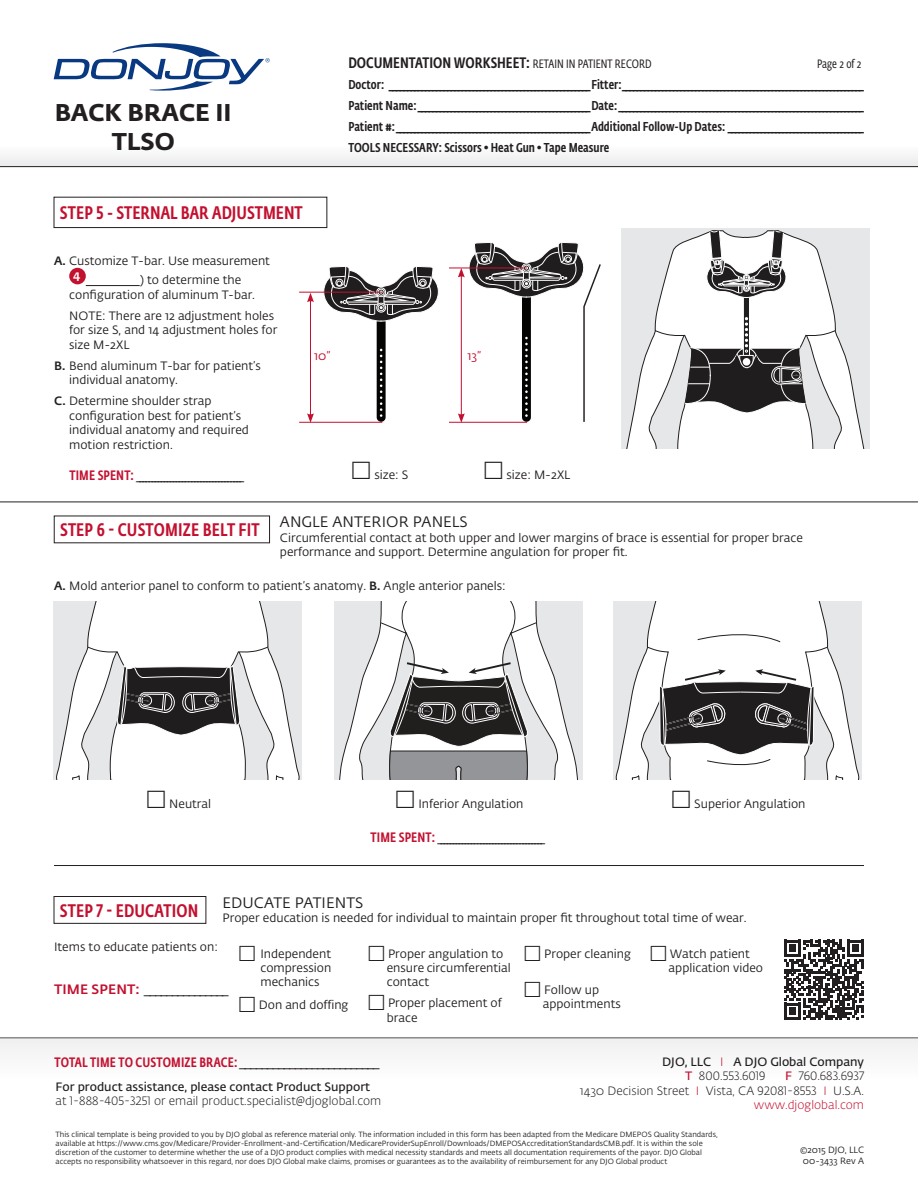
<style>
.page{position:relative;width:918px;height:1188px;background:#fff}
.page>*{position:absolute;margin:0;border:0;box-sizing:border-box;transform-origin:0 0}
.t1{font:700 24px/28.8px "Fedra Sans Alt Pro";color:#231f20;text-align:center}
.t2{font:500 18px "Fe Sa Cond Alt Pro";letter-spacing:.01em;color:#c3102f}
.t3{font:500 15px "Fe Sa Cond Alt Pro";color:#231f20}
.t4{font:15px "Fedra Sans Alt Pro";color:#231f20}
.t5{font:13.5px "Fe Sa Cond Alt Pro";color:#231f20}
.t6{font:500 13.5px "Fe Sa Cond Alt Pro";color:#c3102f}
.t7{font:13.5px "Fedra Sans Alt Pro";color:#231f20}
.t8{font:500 12.75px/21px "Fe Sa Cond Alt Pro";color:#231f20;text-align:justify}
.t9{font:12px/14.4px "Fedra Sans Alt Pro";color:#231f20}
.t10{font:300 12px/14.4px "Fedra Sans Alt Pro";color:#231f20;text-align:right}
.t11{font:600 12px/14.4px "Fedra Sans Alt Pro";color:#231f20}
.t12{font:12px "Fe Sa Cond Alt Pro";color:#231f20}
.t13{font:12px "Fedra Sans Alt Pro";color:#c3102f}
.t14{font:9px/10.8px "Fedra Sans Alt Pro";color:#231f20;text-align:center}
.t15{font:7.5px/9px "Fedra Sans Alt Pro";color:#231f20}
.s1{font-weight:400;font-size:12px}
.s2{font-weight:500}
.s3{font-weight:500;color:#fff}
.s4{font-weight:500;color:#c3102f}
.s5{font-family:"Fedra Sans Alt Pro";font-weight:400;color:#231f20}
.s6{font-weight:300;color:#c3102f}
.s7{color:#c3102f}
.s8{font-weight:300}
.s9{font-weight:600;color:#c3102f}
</style>
<div class="page">
<div style="left:0;top:114px;width:918px;height:52px;background:linear-gradient(to bottom,#fff,#f2f2f3)"></div>
<svg style="left:54px;top:43px;width:216px;height:48px"></svg>
<hr style="left:0;top:166px;width:918px;height:1px;background:#231f20">
<hr style="left:0;top:502px;width:918px;height:1px;background:#231f20">
<div style="left:54px;top:197px;width:273px;height:31px;border:1px solid #231f20"></div>
<hr style="left:86px;top:285px;width:54px;height:1px;background:#231f20">
<div style="left:69px;top:268px;width:17px;height:16px;background:#c3102f;border-radius:50%"></div>
<hr style="left:54px;top:865px;width:810px;height:1px;background:#231f20">
<div style="left:621px;top:228px;width:248px;height:220px;background:#e6e7e9"></div>
<svg style="left:626px;top:230px;width:238px;height:218px"></svg>
<div style="left:377px;top:292px;width:9px;height:130px;background:#040503;border-radius:4px"></div>
<svg style="left:321px;top:266px;width:118px;height:55px"></svg>
<svg style="left:380px;top:349px;width:2px;height:68px"></svg>
<div style="left:54px;top:601px;width:248px;height:179px;background:#e6e7e9"></div>
<svg style="left:56px;top:601px;width:243px;height:179px"></svg>
<div style="left:334px;top:601px;width:249px;height:179px;background:#e6e7e9"></div>
<svg style="left:339px;top:601px;width:239px;height:179px"></svg>
<div style="left:613px;top:601px;width:249px;height:179px;background:#e6e7e9"></div>
<svg style="left:616px;top:601px;width:243px;height:179px"></svg>
<svg style="left:784px;top:940px;width:80px;height:80px"></svg>
<div style="left:54px;top:896px;width:152px;height:28px;border:1px solid #231f20"></div>
<hr style="left:299px;top:292px;width:83px;height:1px;background:#c3102f">
<hr style="left:449px;top:268px;width:78px;height:1px;background:#c3102f">
<hr style="left:299px;top:422px;width:83px;height:1px;background:#c3102f">
<hr style="left:449px;top:422px;width:78px;height:1px;background:#c3102f">
<hr style="left:310px;top:300px;width:1px;height:116px;background:#c3102f">
<svg style="left:307px;top:293px;width:7px;height:9px"></svg>
<svg style="left:307px;top:413px;width:7px;height:10px"></svg>
<svg style="left:458px;top:242px;width:143px;height:181px"></svg>
<div style="left:0;top:1038px;width:918px;height:101px;background:linear-gradient(to right,#fcfcfc,#fcfcfc)"></div>
<h1 class="t1" style="left:55px;top:97px;width:178px">BACK BRACE II<br>TLSO</h1>
<p class="t3" style="left:348px;top:52px;width:305px">DOCUMENTATION WORKSHEET: <span class="s1">RETAIN IN PATIENT RECORD</span></p>
<p class="t12" style="left:817px;top:55px;width:46px">Page 2 of 2</p>
<p class="t8" style="left:348px;top:73px;width:517px">Doctor: _______________________________________________________ Fitter: __________________________________________________________________ Patient Name: _______________________________________________ Date: ___________________________________________________________________ Patient #: _____________________________________________________ Additional Follow-Up Dates: _____________________________________ TOOLS NECESSARY: Scissors • Heat Gun • Tape Measure</p>
<h2 class="t2" style="left:60px;top:200px;width:244px">STEP 5 - STERNAL BAR ADJUSTMENT</h2>
<p class="t9" style="left:73px;top:254px;width:198px;line-height:13.2px;text-indent:-19px"><span class="s2">A.</span> Customize T-bar. Use measurement<br><span class="s3">4</span></p>
<p class="t9" style="left:69px;top:273px;width:187px;text-indent:70px">) to determine the configuration of aluminum T-bar.</p>
<p class="t9" style="left:69px;top:308px;width:210px">NOTE: There are 12 adjustment holes for size S, and 14 adjustment holes for size M-2XL</p>
<p class="t9" style="left:69px;top:358px;width:193px;text-indent:-15px"><span class="s2">B.</span> Bend aluminum T-bar for patient’s individual anatomy.</p>
<p class="t9" style="left:69px;top:394px;width:181px;text-indent:-15px"><span class="s2">C.</span> Determine shoulder strap configuration best for patient’s individual anatomy and required motion restriction.</p>
<p class="t5" style="left:69px;top:466px;width:177px"><span class="s4">T I M E S P E N T :</span> ___________________________________</p>
<p class="t13" style="left:314px;top:348px;width:18px">10”</p>
<p class="t13" style="left:468px;top:348px;width:15px">13”</p>
<p class="t9" style="left:374px;top:467px;width:36px">size: S</p>
<p class="t9" style="left:507px;top:467px;width:65px">size: M-2XL</p>
<p class="t4" style="left:280px;top:512px;width:189px">ANGLE ANTERIOR PANELS</p>
<p class="t9" style="left:280px;top:530px;width:525px">Circumferential contact at both upper and lower margins of brace is essential for proper brace performance and support. Determine angulation for proper fit.</p>
<p class="t9" style="left:54px;top:578px;width:453px"><span class="s2">A.</span> Mold anterior panel to conform to patient’s anatomy. <span class="s2">B.</span> Angle anterior panels:</p>
<h2 class="t2" style="left:60px;top:517px;width:201px">STEP 6 - CUSTOMIZE BELT FIT</h2>
<p class="t9" style="left:169px;top:796px;width:43px">Neutral</p>
<p class="t9" style="left:418px;top:796px;width:107px">Inferior Angulation</p>
<p class="t9" style="left:694px;top:796px;width:113px">Superior Angulation</p>
<p class="t5" style="left:371px;top:829px;width:177px"><span class="s4">T I M E S P E N T :</span> ___________________________________</p>
<p class="t4" style="left:222px;top:892px;width:142px">EDUCATE PATIENTS</p>
<p class="t9" style="left:222px;top:910px;width:526px">Proper education is needed for individual to maintain proper fit throughout total time of wear.</p>
<p class="t9" style="left:260px;top:946px;width:72px;text-align:justify">Independent compression mechanics</p>
<p class="t9" style="left:259px;top:997px;width:91px">Don and doffing</p>
<h2 class="t2" style="left:60px;top:898px;width:140px">STEP 7 - EDUCATION</h2>
<p class="t9" style="left:54px;top:939px;width:165px">Items to educate patients on:</p>
<p class="t7" style="left:54px;top:980px;width:177px"><span class="s4">T I M E S P E N T :</span> _______________</p>
<p class="t9" style="left:387px;top:946px;width:126px">Proper angulation to ensure circumferential contact</p>
<p class="t9" style="left:387px;top:996px;width:116px">Proper placement of brace</p>
<p class="t9" style="left:544px;top:946px;width:89px">Proper cleaning</p>
<p class="t9" style="left:543px;top:982px;width:80px">Follow up appointments</p>
<p class="t9" style="left:669px;top:946px;width:96px">Watch patient application video</p>
<p class="t6" style="left:54px;top:1053px;width:328px">T O T A L T I M E T O C U S T O M I Z E B R A C E : <span class="s5">_________________________</span></p>
<p class="t11" style="left:685px;top:1054px;width:180px;text-indent:-23px">DJO, LLC <span class="s6">I</span> A DJO Global Company<br><span class="s7">T</span> <span class="s8">800.553.6019</span></p>
<p class="t10" style="left:580px;top:1069px;width:286px"><span class="s9">F</span> 760.683.6937<br>1430 Decision Street <span class="s7">I</span> Vista, CA 92081-8553 <span class="s7">I</span> U.S.A. <span class="s7">www.djoglobal.com</span></p>
<p class="t14" style="left:800px;top:1144px;width:65px">©2015 DJO, LLC<br>00-3433 Rev A</p>
<p class="t11" style="left:56px;top:1079px;width:316px">For product assistance, please contact Product Support</p>
<p class="t10" style="left:56px;top:1093px;width:327px">at 1-888-405-3251 or email product.specialist@djoglobal.com</p>
<p class="t15" style="left:56px;top:1129px;width:664px">This clinical template is being provided to you by DJO global as reference material only. The information included in this form has been adapted from the Medicare DMEPOS Quality Standards, available at https://www.cms.gov/Medicare/Provider-Enrollment-and-Certification/MedicareProviderSupEnroll/Downloads/DMEPOSAccreditationStandardsCMB.pdf. It is within the sole discretion of the customer to determine whether the use of a DJO product complies with medical necessity standards and meets all documentation requirements of the payor. DJO Global accepts no responsibility whatsoever in this regard, nor does DJO Global make claims, promises or guarantees as to the availability of reimbursement for any DJO Global product</p>
</div>
